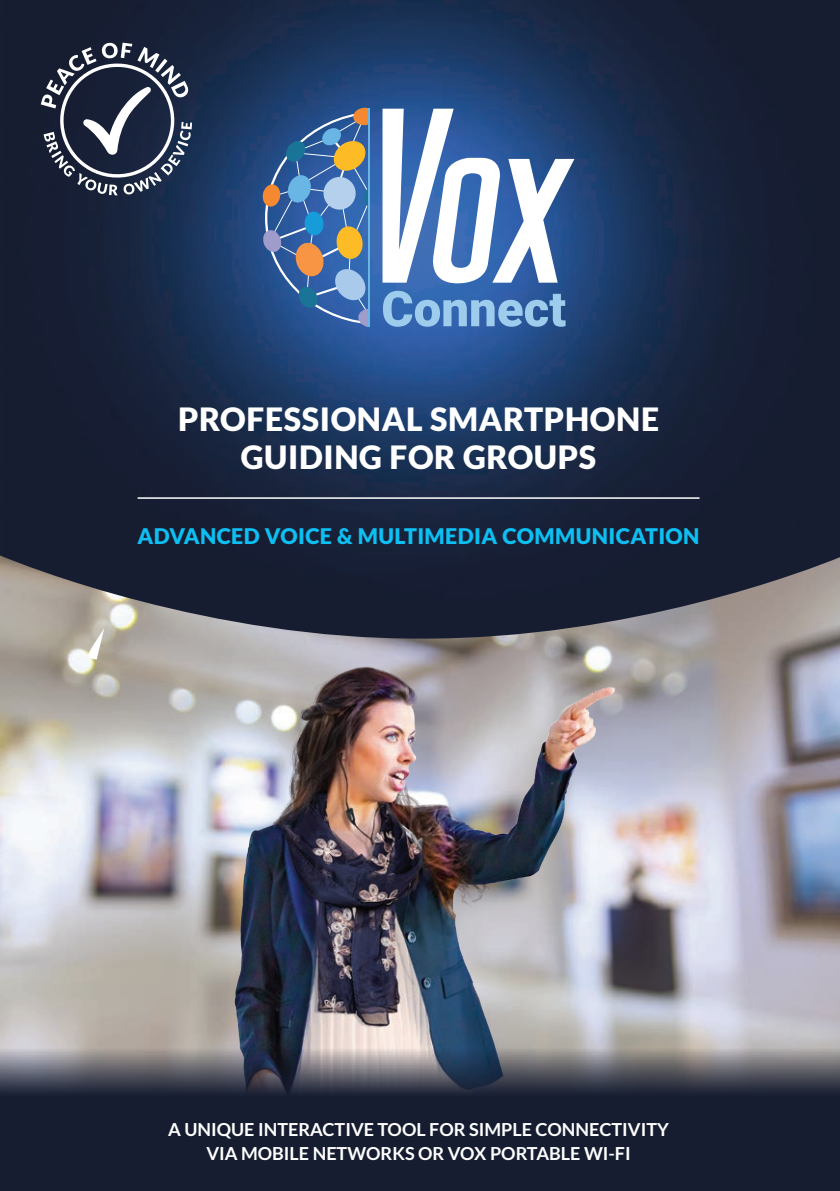
<style>
.page{position:relative;width:840px;height:1191px;background:#fff}
.page>*{position:absolute;margin:0;border:0;box-sizing:border-box;transform-origin:0 0}
.t1{font:900 32px "Lato";letter-spacing:.02em;color:#fff}
.t2{font:900 21.4px "Lato";letter-spacing:.02em;color:#0dbff2}
.t3{font:700 18px/24px "Lato";color:#fff;text-align:center}
</style>
<div class="page">
<img style="left:0;top:639px;width:839px;height:385px">
<img style="left:0;top:0;width:839px;height:639px">
<img style="left:197px;top:661px;width:445px;height:363px">
<svg style="left:0;top:1024px;width:839px;height:167px;fill:#161d31"></svg>
<hr style="left:137px;top:497px;width:562px;height:2px;background:#fff">
<svg style="left:262px;top:108px;width:106px;height:219px"></svg>
<svg style="left:382px;top:109px;width:192px;height:175px"></svg>
<hr style="left:368px;top:108px;width:1px;height:219px;background:#69b6e5">
<svg style="left:383px;top:291px;width:182px;height:36px"></svg>
<svg style="left:87px;top:628px;width:17px;height:31px"></svg>
<svg style="left:41px;top:43px;width:151px;height:152px"></svg>
<p class="t1" style="left:178px;top:401px;width:482px">PROFESSIONAL SMARTPHONE</p>
<p class="t1" style="left:241px;top:439px;width:357px">GUIDING FOR GROUPS</p>
<p class="t2" style="left:137px;top:523px;width:563px">ADVANCED VOICE &amp; MULTIMEDIA COMMUNICATION</p>
<p class="t3" style="left:168px;top:1117px;width:502px">A UNIQUE INTERACTIVE TOOL FOR SIMPLE CONNECTIVITY<br>VIA MOBILE NETWORKS OR VOX PORTABLE WI-FI</p>
</div>
